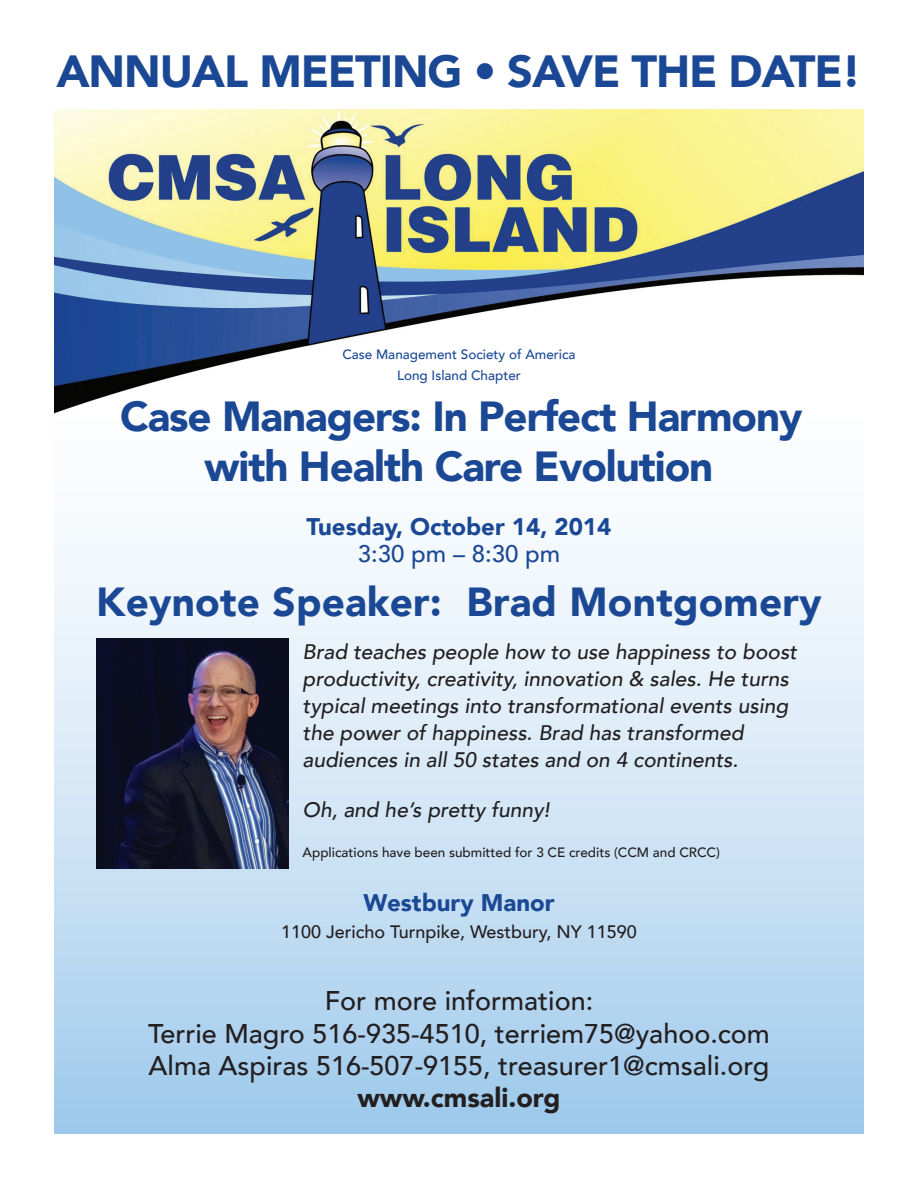
<style>
.page{position:relative;width:918px;height:1188px;background:#fff}
.page>*{position:absolute;margin:0;border:0;box-sizing:border-box;transform-origin:0 0}
.t1{font:900 45px "Avenir";letter-spacing:-.025em;color:#1b4894}
.t2{font:900 42px/50.4px "Avenir";letter-spacing:-.025em;color:#1b4894;text-align:center}
.t3{font:900 40.5px "Avenir";letter-spacing:.005em;color:#1b4894}
.t4{font:500 27px/32.4px "Avenir";color:#231f20;text-align:center}
.t5{font:900 27px "Avenir";color:#231f20}
.t6{font:900 24px "Avenir";color:#1b4894}
.t7{font:500 24px "Avenir";color:#1b4894}
.t8{font:italic 500 21px/27px "Avenir";color:#231f20}
.t9{font:500 18px "Avenir";color:#231f20}
.t10{font:500 13.5px "Avenir";color:#231f20}
.t11{font:500 13.5px/21.6px "Avenir";color:#1b4894;text-align:center}
</style>
<div class="page">
<div style="left:54px;top:356px;width:810px;height:778px;background:linear-gradient(to bottom,#fff,#a2cbec)"></div>
<img style="left:54px;top:110px;width:810px;height:306px">
<img style="left:97px;top:638px;width:192px;height:230px">
<h1 class="t1" style="left:56px;top:32px;width:807px">ANNUAL MEETING • SAVE THE DATE!</h1>
<p class="t11" style="left:342px;top:342px;width:235px">Case Management Society of America<br>Long Island Chapter</p>
<h2 class="t2" style="left:120px;top:390px;width:684px">Case Managers: In Perfect Harmony with Health Care Evolution</h2>
<p class="t6" style="left:307px;top:506px;width:306px">Tuesday, October 14, 2014</p>
<p class="t7" style="left:358px;top:533px;width:204px">3:30 pm – 8:30 pm</p>
<h3 class="t3" style="left:96px;top:567px;width:727px">Keynote Speaker: Brad Montgomery</h3>
<p class="t8" style="left:303px;top:638px;width:496px">Brad teaches people how to use happiness to boost productivity, creativity, innovation &amp; sales. He turns typical meetings into transformational events using the power of happiness. Brad has transformed audiences in all 50 states and on 4 continents.</p>
<p class="t8" style="left:303px;top:797px;width:249px">Oh, and he’s pretty funny!</p>
<p class="t10" style="left:303px;top:841px;width:419px">Applications have been submitted for 3 CE credits (CCM and CRCC)</p>
<p class="t6" style="left:363px;top:882px;width:193px">Westbury Manor</p>
<p class="t9" style="left:281px;top:916px;width:357px">1100 Jericho Turnpike, Westbury, NY 11590</p>
<p class="t4" style="left:148px;top:983px;width:623px">For more information:<br>Terrie Magro 516-935-4510, terriem75@yahoo.com<br>Alma Aspiras 516-507-9155, treasurer1@cmsali.org</p>
<p class="t5" style="left:358px;top:1075px;width:204px">www.cmsali.org</p>
</div>
